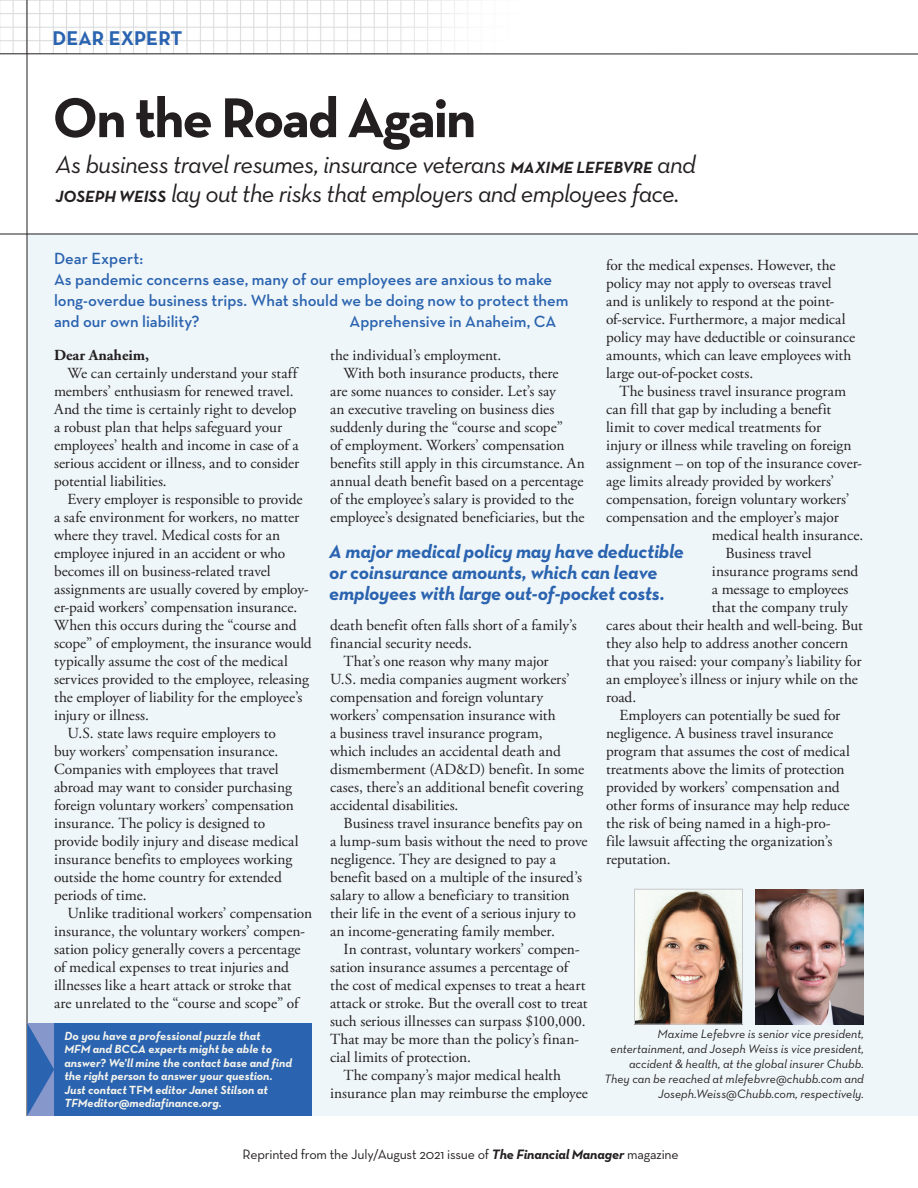
<style>
.page{position:relative;width:918px;height:1188px;background:#fff}
.page>*{position:absolute;margin:0;border:0;box-sizing:border-box;transform-origin:0 0}
.Dept_Head{font:700 57px "Neutra Text";letter-spacing:-.035em;color:#231f20}
.Dept_Deck{font:italic 25.5px/28.5px "Neutra Text";letter-spacing:-.03em;color:#231f20}
.t1{font:700 20.25px "Neutra Text";color:#2a63af}
.t2{font:italic 700 19.5px/21px "Neutra Text";letter-spacing:-.01em;color:#2a63af}
.EXPT_FirstLetter{font:600 16.5px/21px "Neutra Text";color:#2a63af}
.Dept_Text_RR{font:15.3px/18px "Adobe Garamond Pro";color:#231f20}
.EXPT_Bold_No_Indent{font:700 15.3px "Adobe Garamond Pro";color:#231f20}
.Side_Text_Justified{font:13.8px "Neutra Text";letter-spacing:-.015em;color:#231f20}
.Dept_Writer_Bio{font:italic 12.3px/15px "Neutra Text";color:#231f20;text-align:right}
.t3{font:italic 700 12px/13.5px "Neutra Text";color:#f5f4ed}
.s1{font-weight:700;font-size:16.5px}
.s2{font-style:normal}
.s3{font-weight:700;font-style:italic}
</style>
<div class="page">
<div style="left:27px;top:234px;width:891px;height:882px;background:#eff6f9"></div>
<img style="left:0;top:0;width:469px;height:53px">
<hr style="left:0;top:53px;width:918px;height:1px;background:#231f20">
<hr style="left:27px;top:0;width:1px;height:1116px;background:#231f20">
<hr style="left:0;top:234px;width:918px;height:1px;background:#231f20">
<img style="left:755px;top:889px;width:108px;height:135px">
<img style="left:636px;top:891px;width:105px;height:131px">
<div style="left:634px;top:889px;width:109px;height:135px;border:1px solid #c7c8ca"></div>
<div style="left:54px;top:1023px;width:258px;height:93px;background:#2a63af"></div>
<svg style="left:27px;top:1023px;width:27px;height:93px;background:#577cbd"></svg>
<p class="t1" style="left:52px;top:26px;width:132px">DEAR EXPERT</p>
<p class="Dept_Head" style="left:52px;top:82px;width:425px">On the Road Again</p>
<p class="Dept_Deck" style="left:56px;top:150px;width:642px">As business travel resumes, insurance veterans <span class="s1">MAXIME LEFEBVRE</span> and<br><span class="s1">JOSEPH WEISS</span> lay out the risks that employers and employees face.</p>
<p class="EXPT_FirstLetter" style="left:54px;top:248px;width:91px">Dear Expert:</p>
<p class="EXPT_FirstLetter" style="left:54px;top:269px;width:516px">As pandemic concerns ease, many of our employees are anxious to make long-overdue business trips. What should we be doing now to protect them and our own liability?</p>
<p class="Dept_Text_RR" style="left:606px;top:257px;width:251px">for the medical expenses. However, the policy may not apply to overseas travel and is unlikely to respond at the point&shy;of-service. Furthermore, a major medical policy may have deductible or coinsurance amounts, which can leave employees with large out-of-pocket costs.</p>
<p class="Dept_Text_RR" style="left:620px;top:383px;width:228px">The business travel insurance program</p>
<p class="Dept_Text_RR" style="left:606px;top:401px;width:227px">can fill that gap by including a benefit</p>
<p class="Dept_Text_RR" style="left:606px;top:419px;width:217px">limit to cover medical treatments for</p>
<p class="Dept_Text_RR" style="left:606px;top:437px;width:247px">injury or illness while traveling on foreign</p>
<p class="Dept_Text_RR" style="left:606px;top:455px;width:257px">assignment – on top of the insurance cover-</p>
<p class="Dept_Text_RR" style="left:606px;top:473px;width:230px">age limits already provided by workers’</p>
<p class="Dept_Text_RR" style="left:606px;top:491px;width:245px">compensation, foreign voluntary workers’</p>
<p class="Dept_Text_RR" style="left:606px;top:509px;width:234px">compensation and the employer’s major</p>
<p class="Dept_Text_RR" style="left:712px;top:527px;width:153px">medical health insurance.</p>
<p class="Dept_Text_RR" style="left:725px;top:545px;width:88px">Business travel</p>
<p class="Dept_Text_RR" style="left:712px;top:563px;width:148px">insurance programs send</p>
<p class="Dept_Text_RR" style="left:712px;top:581px;width:138px">a message to employees</p>
<p class="Dept_Text_RR" style="left:712px;top:599px;width:138px">that the company truly</p>
<p class="Dept_Text_RR" style="left:606px;top:617px;width:258px">cares about their health and well-being. But</p>
<p class="Dept_Text_RR" style="left:606px;top:635px;width:244px">they also help to address another concern</p>
<p class="Dept_Text_RR" style="left:606px;top:653px;width:257px">that you raised: your company’s liability for</p>
<p class="Dept_Text_RR" style="left:606px;top:671px;width:253px">an employee’s illness or injury while on the</p>
<p class="Dept_Text_RR" style="left:606px;top:689px;width:32px">road.</p>
<p class="Dept_Text_RR" style="left:606px;top:707px;width:245px;text-indent:14px">Employers can potentially be sued for negligence. A business travel insurance program that assumes the cost of medical treatments above the limits of protection provided by workers’ compensation and other forms of insurance may help reduce the risk of being named in a high-pro&shy;file lawsuit affecting the organization’s reputation.</p>
<p class="EXPT_FirstLetter" style="left:349px;top:311px;width:209px">Apprehensive in Anaheim, CA</p>
<p class="EXPT_Bold_No_Indent" style="left:54px;top:346px;width:97px">Dear Anaheim,</p>
<p class="Dept_Text_RR" style="left:54px;top:365px;width:247px;text-indent:14px">We can certainly understand your staff members’ enthusiasm for renewed travel.<br>And the time is certainly right to develop a robust plan that helps safeguard your employees’ health and income in case of a serious accident or illness, and to consider potential liabilities.</p>
<p class="Dept_Text_RR" style="left:54px;top:491px;width:259px;text-indent:14px">Every employer is responsible to provide a safe environment for workers, no matter where they travel. Medical costs for an employee injured in an accident or who becomes ill on business-related travel assignments are usually covered by employ&shy;er-paid workers’ compensation insurance.<br>When this occurs during the “course and scope” of employment, the insurance would typically assume the cost of the medical services provided to the employee, releasing the employer of liability for the employee’s injury or illness.</p>
<p class="Dept_Text_RR" style="left:54px;top:725px;width:246px;text-indent:14px">U.S. state laws require employers to buy workers’ compensation insurance.<br>Companies with employees that travel abroad may want to consider purchasing foreign voluntary workers’ compensation insurance. The policy is designed to provide bodily injury and disease medical insurance benefits to employees working outside the home country for extended periods of time.</p>
<p class="Dept_Text_RR" style="left:54px;top:905px;width:260px;text-indent:14px">Unlike traditional workers’ compensation insurance, the voluntary workers’ compen&shy;sation policy generally covers a percentage of medical expenses to treat injuries and illnesses like a heart attack or stroke that are unrelated to the “course and scope” of</p>
<p class="Dept_Text_RR" style="left:330px;top:347px;width:173px">the individual’s employment.</p>
<p class="Dept_Text_RR" style="left:330px;top:365px;width:256px;text-indent:14px">With both insurance products, there<br>are some nuances to consider. Let’s say<br>an executive traveling on business dies suddenly during the “course and scope”<br>of employment. Workers’ compensation benefits still apply in this circumstance. An annual death benefit based on a percentage of the employee’s salary is provided to the employee’s designated beneficiaries, but the</p>
<p class="t2" style="left:329px;top:540px;width:356px">A major medical policy may have deductible or coinsurance amounts, which can leave employees with large out-of-pocket costs.</p>
<p class="Dept_Text_RR" style="left:330px;top:617px;width:248px">death benefit often falls short of a family’s financial security needs.</p>
<p class="Dept_Text_RR" style="left:330px;top:653px;width:256px;text-indent:14px">That’s one reason why many major<br>U.S. media companies augment workers’ compensation and foreign voluntary workers’ compensation insurance with<br>a business travel insurance program,<br>which includes an accidental death and dismemberment (AD&amp;D) benefit. In some cases, there’s an additional benefit covering accidental disabilities.</p>
<p class="Dept_Text_RR" style="left:330px;top:815px;width:259px;text-indent:14px">Business travel insurance benefits pay on a lump-sum basis without the need to prove negligence. They are designed to pay a benefit based on a multiple of the insured’s salary to allow a beneficiary to transition their life in the event of a serious injury to an income-generating family member.</p>
<p class="Dept_Text_RR" style="left:330px;top:941px;width:259px;text-indent:14px">In contrast, voluntary workers’ compen&shy;sation insurance assumes a percentage of the cost of medical expenses to treat a heart attack or stroke. But the overall cost to treat such serious illnesses can surpass $100,000.<br>That may be more than the policy’s finan&shy;cial limits of protection.</p>
<p class="Dept_Text_RR" style="left:330px;top:1067px;width:259px;text-indent:14px">The company’s major medical health insurance plan may reimburse the employee</p>
<p class="Dept_Writer_Bio" style="left:605px;top:1026px;width:261px">Maxime Lefebvre is senior vice president, entertainment, and Joseph Weiss is vice president, accident &amp; health, at the global insurer Chubb.<br>They can be reached at mlefebvre@chubb.com and Joseph.Weiss@Chubb.com, respectively.</p>
<p class="t3" style="left:64px;top:1029px;width:229px">Do you have a professional puzzle that<br>MFM and BCCA experts might be able to answer? We’ll mine the contact base and find the right person to answer your question.<br>Just contact <span class="s2">TFM</span> editor Janet Stilson at TFMeditor@mediafinance.org.</p>
<p class="Side_Text_Justified" style="left:243px;top:1146px;width:438px">Reprinted from the July/August 2021 issue of <span class="s3">The Financial Manager</span> magazine</p>
</div>
